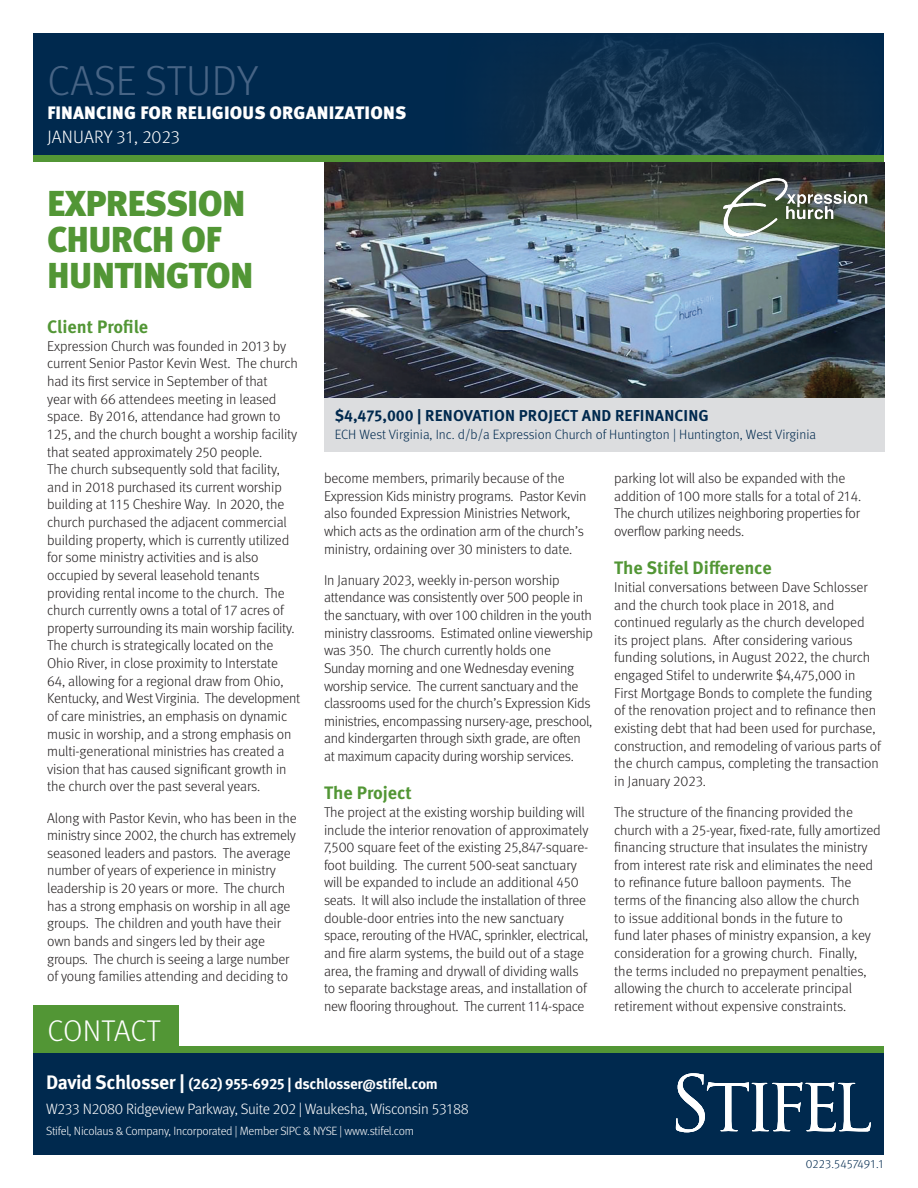
<style>
.page{position:relative;width:918px;height:1188px;background:#fff}
.page>*{position:absolute;margin:0;border:0;box-sizing:border-box;transform-origin:0 0}
.t1{font:300 42px "Meta OT";letter-spacing:.01em;color:#476485}
.Heading_1{font:900 36px/36px "Meta OT";letter-spacing:-.02em;color:#529635}
.Heading_3{font:300 30px "Meta OT";letter-spacing:.005em;color:#fff}
.Heading_1-2{font:700 18px "Meta OT";color:#529635}
.t2{font:900 18px "Meta OT";letter-spacing:.01em;color:#fff}
.t3{font:300 18px "Meta OT";letter-spacing:.005em;color:#fff}
.Photo_Heading_1{font:700 15.75px "Meta OT";letter-spacing:.01em;color:#00294e}
.t4{font:300 15px "Meta OT";letter-spacing:-.02em;color:#fff}
.t5{font:700 15px "Meta OT";letter-spacing:-.02em;color:#fff}
.Heading_2{font:300 14.25px/17.7px "Meta OT";letter-spacing:-.01em;color:#231f20}
.Photo_Heading_2{font:300 13.5px "Meta OT";color:#00294e}
.t6{font:300 12px "Meta OT";letter-spacing:-.02em;color:#fff}
.t7{font:300 12px "Meta OT";letter-spacing:.01em;color:#00294e}
.s1{font-size:19.5px}
</style>
<div class="page">
<div style="left:34px;top:1053px;width:850px;height:101px;background:#00294e"></div>
<div style="left:34px;top:1046px;width:850px;height:7px;background:#529635"></div>
<div style="left:34px;top:1006px;width:145px;height:47px;background:#529635"></div>
<div style="left:34px;top:34px;width:850px;height:121px;background:#00294e"></div>
<img style="left:501px;top:34px;width:380px;height:121px">
<img style="left:324px;top:255px;width:560px;height:143px">
<div style="left:324px;top:398px;width:560px;height:54px;background:#dcdddf"></div>
<svg style="left:676px;top:1073px;width:195px;height:59px"></svg>
<div style="left:34px;top:155px;width:850px;height:7px;background:#529635"></div>
<img style="left:324px;top:162px;width:560px;height:93px">
<img style="left:721px;top:176px;width:150px;height:63px">
<p class="t1" style="left:47px;top:56px;width:212px">CASE STUDY</p>
<p class="t2" style="left:47px;top:101px;width:361px">FINANCING FOR RELIGIOUS ORGANIZATIONS</p>
<p class="t3" style="left:47px;top:126px;width:134px">JANUARY 31, 2023</p>
<p class="Heading_1" style="left:47px;top:187px;width:208px">EXPRESSION<br>CHURCH OF<br>HUNTINGTON</p>
<p class="Heading_1-2" style="left:47px;top:316px;width:103px">Client Profile</p>
<p class="Heading_2" style="left:47px;top:337px;width:255px">Expression Church was founded in 2013 by current Senior Pastor Kevin West. The church had its first service in September of that<br>year with 66 attendees meeting in leased space. By 2016, attendance had grown to 125, and the church bought a worship facility that seated approximately 250 people.<br>The church subsequently sold that facility, and in 2018 purchased its current worship building at 115 Cheshire Way. In 2020, the church purchased the adjacent commercial building property, which is currently utilized for some ministry activities and is also occupied by several leasehold tenants providing rental income to the church. The church currently owns a total of 17 acres of property surrounding its main worship facility.<br>The church is strategically located on the Ohio River, in close proximity to Interstate<br>64, allowing for a regional draw from Ohio, Kentucky, and West Virginia. The development of care ministries, an emphasis on dynamic music in worship, and a strong emphasis on multi-generational ministries has created a vision that has caused significant growth in the church over the past several years.</p>
<p class="Heading_2" style="left:47px;top:809px;width:251px">Along with Pastor Kevin, who has been in the ministry since 2002, the church has extremely seasoned leaders and pastors. The average number of years of experience in ministry leadership is 20 years or more. The church has a strong emphasis on worship in all age groups. The children and youth have their own bands and singers led by their age groups. The church is seeing a large number of young families attending and deciding to</p>
<p class="Heading_3" style="left:47px;top:1013px;width:114px">CONTACT</p>
<p class="Photo_Heading_1" style="left:335px;top:405px;width:375px">$4,475,000 | RENOVATION PROJECT AND REFINANCING</p>
<p class="Photo_Heading_2" style="left:335px;top:427px;width:483px">ECH West Virginia, Inc. d/b/a Expression Church of Huntington | Huntington, West Virginia</p>
<p class="Heading_2" style="left:614px;top:470px;width:249px">parking lot will also be expanded with the addition of 100 more stalls for a total of 214.<br>The church utilizes neighboring properties for overflow parking needs.</p>
<p class="Heading_1-2" style="left:614px;top:557px;width:159px">The Stifel Difference</p>
<p class="Heading_2" style="left:614px;top:578px;width:268px">Initial conversations between Dave Schlosser and the church took place in 2018, and continued regularly as the church developed its project plans. After considering various funding solutions, in August 2022, the church engaged Stifel to underwrite $4,475,000 in First Mortgage Bonds to complete the funding of the renovation project and to refinance then existing debt that had been used for purchase, construction, and remodeling of various parts of the church campus, completing the transaction in January 2023.</p>
<p class="Heading_2" style="left:614px;top:803px;width:268px">The structure of the financing provided the church with a 25-year, fixed-rate, fully amortized financing structure that insulates the ministry from interest rate risk and eliminates the need to refinance future balloon payments. The terms of the financing also allow the church<br>to issue additional bonds in the future to<br>fund later phases of ministry expansion, a key consideration for a growing church. Finally,<br>the terms included no prepayment penalties, allowing the church to accelerate principal retirement without expensive constraints.</p>
<p class="Heading_2" style="left:324px;top:470px;width:264px">become members, primarily because of the Expression Kids ministry programs. Pastor Kevin also founded Expression Ministries Network, which acts as the ordination arm of the church’s ministry, ordaining over 30 ministers to date.</p>
<p class="Heading_2" style="left:324px;top:571px;width:271px">In January 2023, weekly in-person worship attendance was consistently over 500 people in the sanctuary, with over 100 children in the youth ministry classrooms. Estimated online viewership was 350. The church currently holds one Sunday morning and one Wednesday evening worship service. The current sanctuary and the classrooms used for the church’s Expression Kids ministries, encompassing nursery-age, preschool, and kindergarten through sixth grade, are often at maximum capacity during worship services.</p>
<p class="Heading_1-2" style="left:324px;top:782px;width:89px">The Project</p>
<p class="Heading_2" style="left:324px;top:803px;width:266px">The project at the existing worship building will include the interior renovation of approximately 7,500 square feet of the existing 25,847-square&shy;foot building. The current 500-seat sanctuary will be expanded to include an additional 450 seats. It will also include the installation of three double-door entries into the new sanctuary space, rerouting of the HVAC, sprinkler, electrical, and fire alarm systems, the build out of a stage area, the framing and drywall of dividing walls to separate backstage areas, and installation of new flooring throughout. The current 114-space</p>
<p class="t5" style="left:46px;top:1075px;width:393px"><span class="s1">David Schlosser |</span> (262) 955-6925 | dschlosser@stifel.com</p>
<p class="t4" style="left:46px;top:1100px;width:424px">W233 N2080 Ridgeview Parkway, Suite 202 | Waukesha, Wisconsin 53188</p>
<p class="t6" style="left:46px;top:1124px;width:369px">Stifel, Nicolaus &amp; Company, Incorporated | Member SIPC &amp; NYSE | www.stifel.com</p>
<p class="t7" style="left:806px;top:1156px;width:80px">0223.5457491.1</p>
</div>
